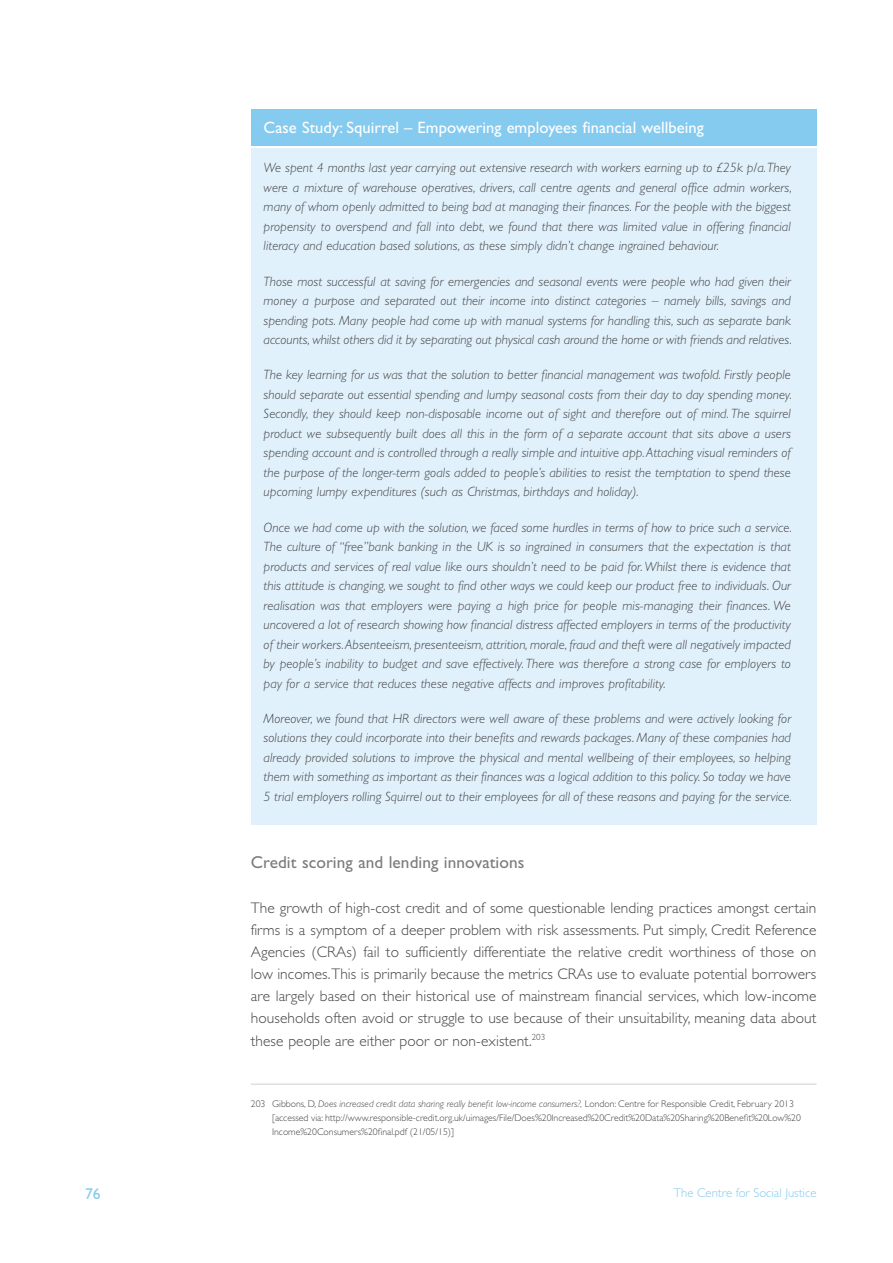
<style>
.page{position:relative;width:893px;height:1263px;background:#fff}
.page>*{position:absolute;margin:0;border:0;box-sizing:border-box;transform-origin:0 0}
.t1{font:17.25px "Gill Sans Std";letter-spacing:.005em;color:#7c7b7b}
.t2{font:16.5px "Gill Sans Std";letter-spacing:.005em;color:#fff}
.t3{font:15.75px "Gill Sans Std";color:#85cbf0}
.t4{font:300 15.3px/22px "Gill Sans Std";letter-spacing:.005em;color:#454444;text-align:justify}
.t5{font:italic 300 13.5px/19.5px "Gill Sans Std";letter-spacing:.005em;color:#454444;text-align:justify}
.t6{font:300 12.75px "Gill Sans Std";color:#85cbf0}
.t7{font:300 9.75px/14.2px "Gill Sans Std";color:#454444}
.s1{font-style:italic}
</style>
<div class="page">
<div style="left:251px;top:148px;width:565px;height:677px;background:#e1f1fc"></div>
<div style="left:251px;top:109px;width:565px;height:37px;background:#85cbf0"></div>
<hr style="left:251px;top:1084px;width:565px;height:1px;background:#d0d0d0">
<p class="t2" style="left:264px;top:118px;width:442px">Case Study: Squirrel – Empowering employees financial wellbeing</p>
<p class="t5" style="left:264px;top:158px;width:530px">We spent 4 months last year carrying out extensive research with workers earning up to £25k p/a. They were a mixture of warehouse operatives, drivers, call centre agents and general office admin workers, many of whom openly admitted to being bad at managing their finances. For the people with the biggest propensity to overspend and fall into debt, we found that there was limited value in offering financial literacy and education based solutions, as these simply didn’t change ingrained behaviour.</p>
<p class="t5" style="left:264px;top:272px;width:530px">Those most successful at saving for emergencies and seasonal events were people who had given their money a purpose and separated out their income into distinct categories – namely bills, savings and spending pots. Many people had come up with manual systems for handling this, such as separate bank accounts, whilst others did it by separating out physical cash around the home or with friends and relatives.</p>
<p class="t5" style="left:264px;top:365px;width:530px">The key learning for us was that the solution to better financial management was twofold. Firstly people should separate out essential spending and lumpy seasonal costs from their day to day spending money.<br>Secondly, they should keep non-disposable income out of sight and therefore out of mind. The squirrel product we subsequently built does all this in the form of a separate account that sits above a users spending account and is controlled through a really simple and intuitive app. Attaching visual reminders of the purpose of the longer-term goals added to people’s abilities to resist the temptation to spend these upcoming lumpy expenditures (such as Christmas, birthdays and holiday).</p>
<p class="t5" style="left:264px;top:517px;width:530px">Once we had come up with the solution, we faced some hurdles in terms of how to price such a service.<br>The culture of “free”bank banking in the UK is so ingrained in consumers that the expectation is that products and services of real value like ours shouldn’t need to be paid for. Whilst there is evidence that this attitude is changing, we sought to find other ways we could keep our product free to individuals. Our realisation was that employers were paying a high price for people mis-managing their finances. We uncovered a lot of research showing how financial distress affected employers in terms of the productivity of their workers. Absenteeism, presenteeism, attrition, morale, fraud and theft were all negatively impacted by people’s inability to budget and save effectively. There was therefore a strong case for employers to pay for a service that reduces these negative affects and improves profitability.</p>
<p class="t5" style="left:264px;top:709px;width:530px">Moreover, we found that HR directors were well aware of these problems and were actively looking for solutions they could incorporate into their benefits and rewards packages. Many of these companies had already provided solutions to improve the physical and mental wellbeing of their employees, so helping them with something as important as their finances was a logical addition to this policy. So today we have 5 trial employers rolling Squirrel out to their employees for all of these reasons and paying for the service.</p>
<p class="t1" style="left:251px;top:853px;width:275px">Credit scoring and lending innovations</p>
<p class="t4" style="left:251px;top:897px;width:567px">The growth of high-cost credit and of some questionable lending practices amongst certain firms is a symptom of a deeper problem with risk assessments. Put simply, Credit Reference Agencies (CRAs) fail to sufficiently differentiate the relative credit worthiness of those on low incomes. This is primarily because the metrics CRAs use to evaluate potential borrowers are largely based on their historical use of mainstream financial services, which low-income households often avoid or struggle to use because of their unsuitability, meaning data about these people are either poor or non-existent.<sup>203</sup></p>
<p class="t7" style="left:272px;top:1096px;width:530px;text-indent:-21px">203 Gibbons, D, <span class="s1">Does increased credit data sharing really benefit low-income consumers?,</span> London: Centre for Responsible Credit, February 2013 [accessed via: http://www.responsible-credit.org.uk/uimages/File/Does%20Increased%20Credit%20Data%20Sharing%20Benefit%20Low%20<br>Income%20Consumers%20final.pdf (21/05/15)]</p>
<p class="t3" style="left:85px;top:1185px;width:17px">76</p>
<p class="t6" style="left:674px;top:1186px;width:144px">The Centre for Social Justice</p>
</div>
